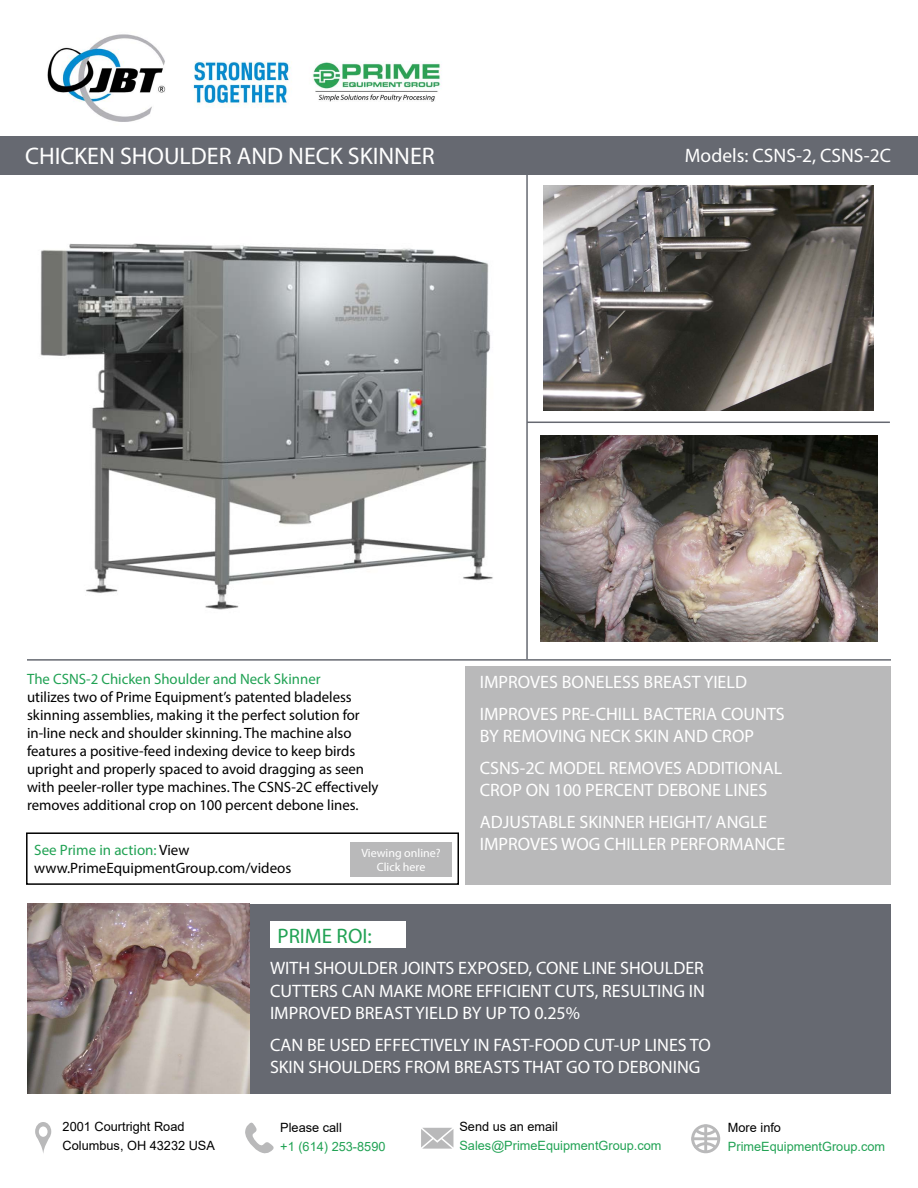
<style>
.page{position:relative;width:918px;height:1188px;background:#fff}
.page>*{position:absolute;margin:0;border:0;box-sizing:border-box;transform-origin:0 0}
.t1{font:24px "Myriad Pro";color:#fff}
.t2{font:21px "Myriad Pro";color:#21a254}
.t3{font:19.5px "Myriad Pro";color:#fff}
.t4{font:18px/31.5px "Myriad Pro";color:#fff}
.t5{font:15px/18px "Myriad Pro";color:#000}
.t6{font:15px "Myriad Pro";color:#21a254}
.t7{font:12.75px/18.9px "Arial";color:#000}
.t8{font:12.75px "Arial";color:#21a254}
.t9{font:12px/14.4px "Myriad Pro";color:#fff;text-align:center}
.s1{color:#21a254}
</style>
<div class="page">
<div style="left:0;top:136px;width:918px;height:39px;background:#666971"></div>
<svg style="left:35px;top:1122px;width:16px;height:31px"></svg>
<svg style="left:245px;top:1122px;width:29px;height:32px"></svg>
<svg style="left:421px;top:1128px;width:32px;height:21px"></svg>
<svg style="left:691px;top:1124px;width:29px;height:29px"></svg>
<hr style="left:704px;top:1125px;width:3px;height:28px;background:#b9b9ba">
<img style="left:47px;top:34px;width:394px;height:88px">
<div style="left:43px;top:904px;width:848px;height:190px;background:#666971"></div>
<img style="left:543px;top:186px;width:331px;height:225px">
<img style="left:541px;top:435px;width:337px;height:207px">
<hr style="left:526px;top:170px;width:2px;height:489px;background:#666971">
<hr style="left:527px;top:422px;width:363px;height:1px;background:#666971">
<div style="left:466px;top:667px;width:425px;height:218px;background:#b9b9ba"></div>
<div style="left:270px;top:921px;width:135px;height:27px;background:#fff"></div>
<hr style="left:27px;top:659px;width:864px;height:2px;background:#666971">
<img style="left:40px;top:243px;width:453px;height:367px">
<img style="left:28px;top:904px;width:221px;height:190px">
<div style="left:26px;top:832px;width:433px;height:53px;border:2px solid #000"></div>
<div style="left:350px;top:842px;width:101px;height:35px;background:#b9b9ba"></div>
<h1 class="t1" style="left:25px;top:141px;width:411px">CHICKEN SHOULDER AND NECK SKINNER</h1>
<p class="t3" style="left:685px;top:144px;width:208px">Models: CSNS-2, CSNS-2C</p>
<p class="t6" style="left:27px;top:669px;width:295px">The CSNS-2 Chicken Shoulder and Neck Skinner</p>
<p class="t5" style="left:27px;top:687px;width:353px">utilizes two of Prime Equipment’s patented bladeless skinning assemblies, making it the perfect solution for in-line neck and shoulder skinning. The machine also features a positive-feed indexing device to keep birds upright and properly spaced to avoid dragging as seen with peeler-roller type machines. The CSNS-2C effectively removes additional crop on 100 percent debone lines.</p>
<p class="t5" style="left:34px;top:841px;width:259px"><span class="s1">See Prime in action:</span> View www.PrimeEquipmentGroup.com/videos</p>
<p class="t9" style="left:361px;top:846px;width:81px">Viewing online?<br>Click here</p>
<p class="t4" style="left:480px;top:666px;width:306px">IMPROVES BONELESS BREAST YIELD<br>IMPROVES PRE-CHILL BACTERIA COUNTS</p>
<p class="t4" style="left:480px;top:720px;width:304px">BY REMOVING NECK SKIN AND CROP<br>CSNS-2C MODEL REMOVES ADDITIONAL</p>
<p class="t4" style="left:480px;top:774px;width:289px">CROP ON 100 PERCENT DEBONE LINES<br>ADJUSTABLE SKINNER HEIGHT/ ANGLE</p>
<p class="t4" style="left:480px;top:828px;width:307px">IMPROVES WOG CHILLER PERFORMANCE</p>
<p class="t2" style="left:277px;top:923px;width:96px">PRIME ROI:</p>
<p class="t4" style="left:270px;top:957px;width:436px;line-height:22.5px;text-align:justify">WITH SHOULDER JOINTS EXPOSED, CONE LINE SHOULDER CUTTERS CAN MAKE MORE EFFICIENT CUTS, RESULTING IN IMPROVED BREAST YIELD BY UP TO 0.25%</p>
<p class="t4" style="left:270px;top:1033px;width:442px;line-height:22.5px">CAN BE USED EFFECTIVELY IN FAST-FOOD CUT-UP LINES TO<br>SKIN SHOULDERS FROM BREASTS THAT GO TO DEBONING</p>
<p class="t7" style="left:63px;top:1117px;width:154px">2001 Courtright Road<br>Columbus, OH 43232 USA</p>
<p class="t7" style="left:280px;top:1118px;width:63px">Please call</p>
<p class="t8" style="left:280px;top:1137px;width:107px">+1 (614) 253-8590</p>
<p class="t7" style="left:459px;top:1117px;width:100px">Send us an email</p>
<p class="t8" style="left:459px;top:1137px;width:204px">Sales@PrimeEquipmentGroup.com</p>
<p class="t7" style="left:728px;top:1118px;width:55px">More info</p>
<p class="t8" style="left:728px;top:1138px;width:159px">PrimeEquipmentGroup.com</p>
</div>
